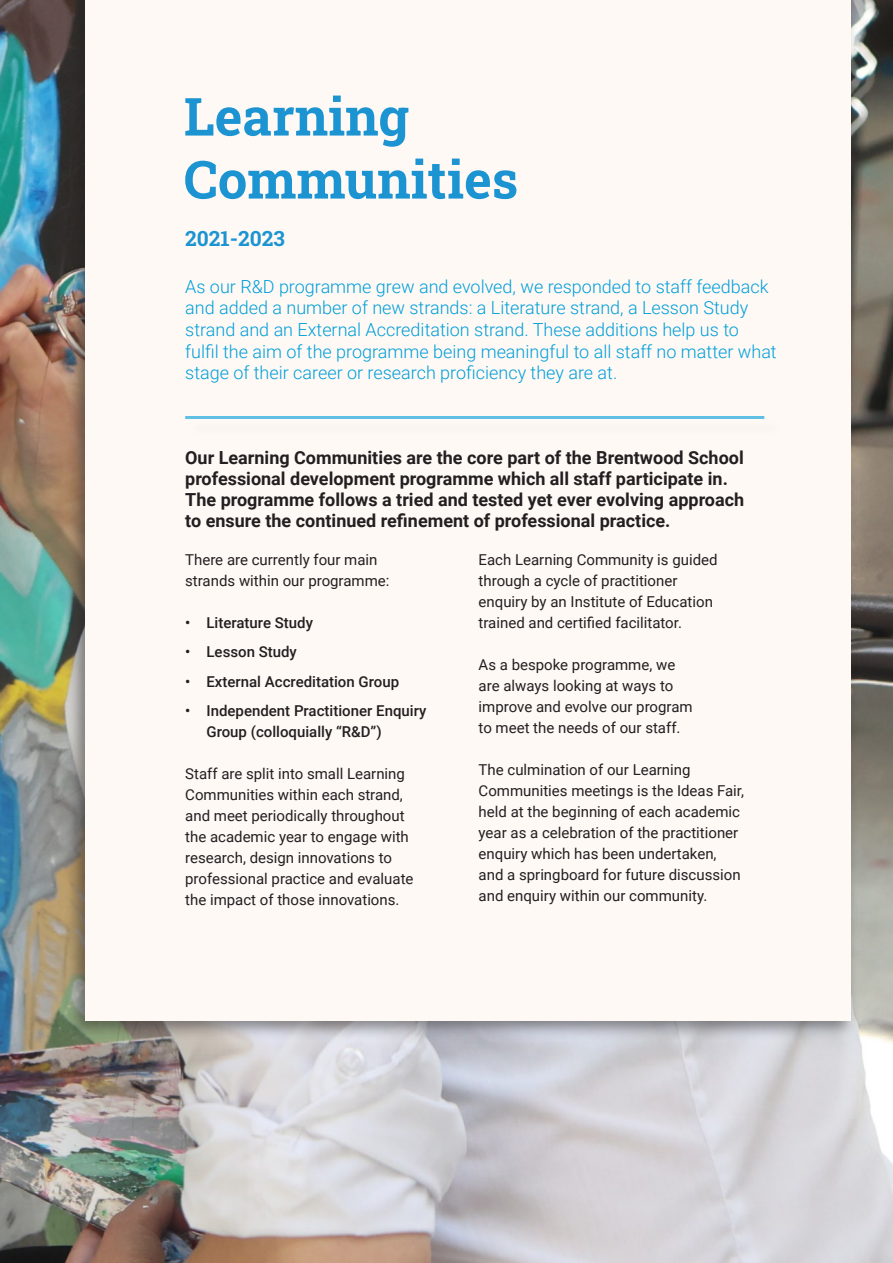
<style>
.page{position:relative;width:893px;height:1263px;background:#fff}
.page>*{position:absolute;margin:0;border:0;box-sizing:border-box;transform-origin:0 0}
.Heading{font:52.5px/63px "Roboto Slab";color:#1c94d2}
.Heading-2{font:21px "Roboto Slab";color:#1c94d2}
.Heading-3{font:300 18px/21.6px "Roboto";color:#009ed9}
.t1{font:700 18px/21px "Roboto";color:#231f20}
.t2{font:15px/21px "Roboto";color:#231f20}
.t3{font:500 15px/21px "Roboto";color:#231f20}
</style>
<div class="page">
<img style="left:0;top:0;width:893px;height:1263px">
<div style="left:64px;top:0;width:795px;height:1041px;background:#231f20;opacity:.5"></div>
<div style="left:85px;top:0;width:765px;height:1020px;background:#fef9f5"></div>
<hr style="left:185px;top:417px;width:579px;height:1px;background:#009ed9">
<hr style="left:185px;top:418px;width:579px;height:1px;background:#009ed9">
<p class="Heading" style="left:184px;top:84px;width:336px">Learning<br>Communities</p>
<p class="Heading-2" style="left:185px;top:224px;width:101px">2021-2023</p>
<p class="Heading-3" style="left:185px;top:275px;width:593px">As our R&amp;D programme grew and evolved, we responded to staff feedback and added a number of new strands: a Literature strand, a Lesson Study strand and an External Accreditation strand. These additions help us to fulfil the aim of the programme being meaningful to all staff no matter what stage of their career or research proficiency they are at.</p>
<p class="t1" style="left:185px;top:446px;width:560px">Our Learning Communities are the core part of the Brentwood School professional development programme which all staff participate in.<br>The programme follows a tried and tested yet ever evolving approach to ensure the continued refinement of professional practice.</p>
<p class="t2" style="left:185px;top:548px;width:206px">There are currently four main strands within our programme:</p>
<p class="t3" style="left:185px;top:611px;width:129px">• Literature Study</p>
<p class="t3" style="left:185px;top:641px;width:113px">• Lesson Study</p>
<p class="t3" style="left:185px;top:670px;width:215px">• External Accreditation Group</p>
<p class="t3" style="left:206px;top:700px;width:221px;text-indent:-21px">• Independent Practitioner Enquiry<br>Group (colloquially “R&amp;D”)</p>
<p class="t2" style="left:185px;top:763px;width:230px">Staff are split into small Learning Communities within each strand, and meet periodically throughout the academic year to engage with research, design innovations to professional practice and evaluate the impact of those innovations.</p>
<p class="t2" style="left:479px;top:548px;width:240px">Each Learning Community is guided through a cycle of practitioner enquiry by an Institute of Education trained and certified facilitator.</p>
<p class="t2" style="left:479px;top:653px;width:216px">As a bespoke programme, we are always looking at ways to improve and evolve our program to meet the needs of our staff.</p>
<p class="t2" style="left:479px;top:758px;width:267px">The culmination of our Learning Communities meetings is the Ideas Fair, held at the beginning of each academic year as a celebration of the practitioner enquiry which has been undertaken, and a springboard for future discussion and enquiry within our community.</p>
</div>
